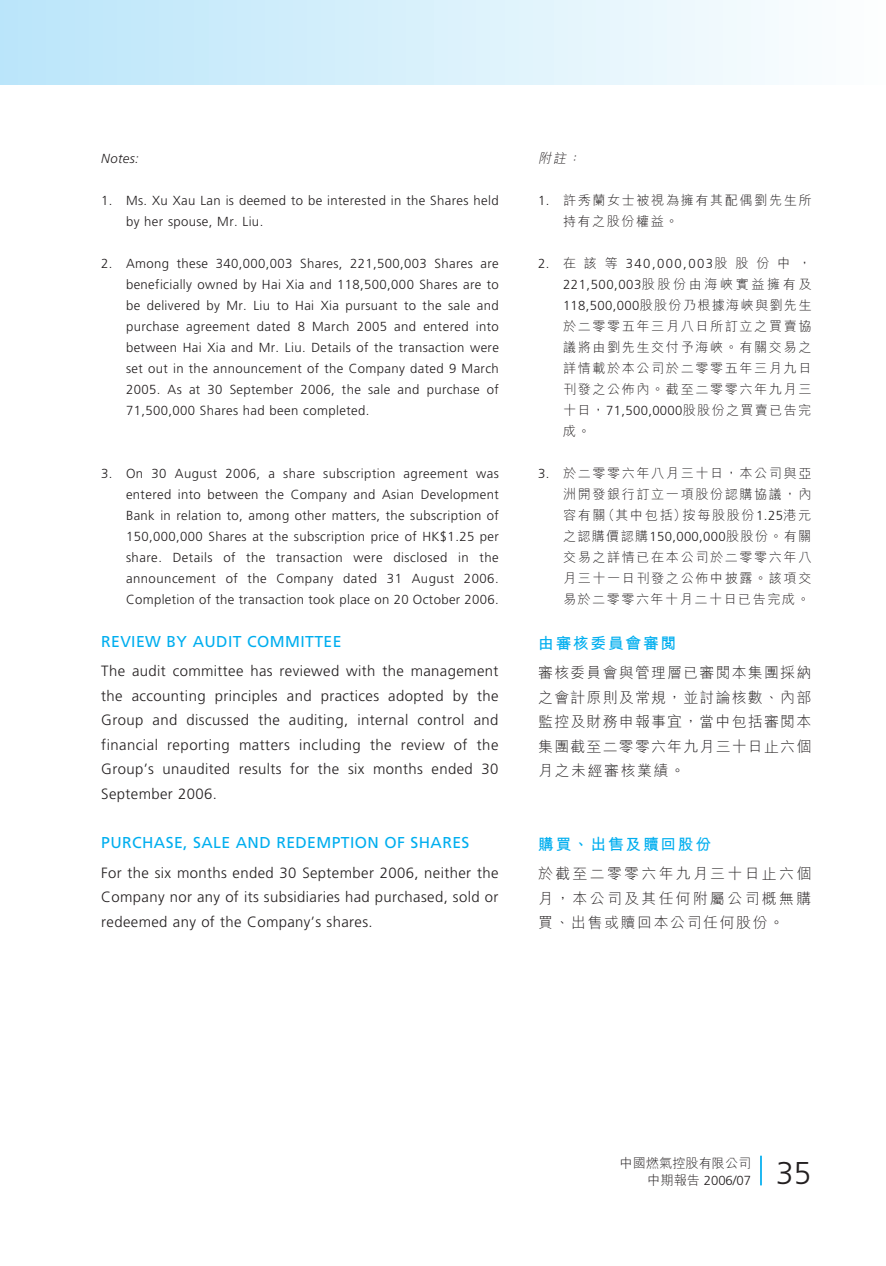
<style>
.page{position:relative;width:886px;height:1266px;background:#fff}
.page>*{position:absolute;margin:0;border:0;box-sizing:border-box;transform-origin:0 0}
.t1{font:300 31.5px "Frutiger";color:#231f20}
.t2{font:15.75px "Frutiger";letter-spacing:.025em;color:#00aeef}
.t3{font:700 15.75px "M Hei";letter-spacing:.11em;color:#00aeef}
.t4{font:300 14.88px/24.5px "Frutiger";letter-spacing:.025em;color:#231f20;text-align:justify}
.t5{font:300 14.88px/24.5px "M Hei";letter-spacing:.11em;color:#231f20;text-align:justify}
.t6{font:300 13.12px/21px "Frutiger";letter-spacing:.03em;color:#231f20;text-align:justify}
.t7{font:300 13.12px/21px "M Hei";letter-spacing:.12em;color:#231f20;text-align:justify}
.t8{font:300 13.12px/21px "Frutiger";letter-spacing:.075em;color:#231f20;text-align:right}
.t9{font:300 13.12px "M Hei";color:#231f20}
.t10{font:italic 300 13.12px "Frutiger";letter-spacing:.03em;color:#231f20}
.t11{font:italic 300 13.12px "M Hei";color:#231f20}
.s1{font-family:"Frutiger"}
.s2{font-family:"M Hei"}
</style>
<div class="page">
<div style="left:0;top:0;width:885px;height:85px;background:linear-gradient(to right,#b9e5f9,#fdfefe)"></div>
<hr style="left:759px;top:1155px;width:2px;height:30px;background:#00aeef">
<p class="t10" style="left:101px;top:153px;width:39px">Notes:</p>
<p class="t6" style="left:126px;top:191px;width:374px;text-indent:-25px">1. Ms. Xu Xau Lan is deemed to be interested in the Shares held by her spouse, Mr. Liu.</p>
<p class="t6" style="left:126px;top:254px;width:374px;text-indent:-25px">2. Among these 340,000,003 Shares, 221,500,003 Shares are beneficially owned by Hai Xia and 118,500,000 Shares are to be delivered by Mr. Liu to Hai Xia pursuant to the sale and purchase agreement dated 8 March 2005 and entered into between Hai Xia and Mr. Liu. Details of the transaction were set out in the announcement of the Company dated 9 March 2005. As at 30 September 2006, the sale and purchase of 71,500,000 Shares had been completed.</p>
<p class="t6" style="left:126px;top:464px;width:374px;text-indent:-25px">3. On 30 August 2006, a share subscription agreement was entered into between the Company and Asian Development Bank in relation to, among other matters, the subscription of 150,000,000 Shares at the subscription price of HK$1.25 per share. Details of the transaction were disclosed in the announcement of the Company dated 31 August 2006.<br>Completion of the transaction took place on 20 October 2006.</p>
<p class="t2" style="left:101px;top:635px;width:242px">REVIEW BY AUDIT COMMITTEE</p>
<p class="t4" style="left:101px;top:660px;width:398px">The audit committee has reviewed with the management the accounting principles and practices adopted by the Group and discussed the auditing, internal control and financial reporting matters including the review of the Group’s unaudited results for the six months ended 30<br>September 2006.</p>
<p class="t2" style="left:101px;top:836px;width:369px">PURCHASE, SALE AND REDEMPTION OF SHARES</p>
<p class="t4" style="left:101px;top:861px;width:398px">For the six months ended 30 September 2006, neither the Company nor any of its subsidiaries had purchased, sold or redeemed any of the Company’s shares.</p>
<p class="t11" style="left:538px;top:153px;width:46px">附註：</p>
<p class="t7" style="left:562px;top:191px;width:250px;text-indent:-25px"><span class="s1">1.</span> 許秀蘭女士被視為擁有其配偶劉先生所持有之股份權益。</p>
<p class="t8" style="left:538px;top:254px;width:275px">2. <span class="s2">在該等</span> 340,000,003<span class="s2">股股份中，<br></span>221,500,003<span class="s2">股股份由海峽實益擁有及</span></p>
<p class="t7" style="left:562px;top:296px;width:250px"><span class="s1">118,500,000</span>股股份乃根據海峽與劉先生於二零零五年三月八日所訂立之買賣協議將由劉先生交付予海峽。有關交易之詳情載於本公司於二零零五年三月九日刊發之公佈內。截至二零零六年九月三十日，<span class="s1">71,500,0000</span>股股份之買賣已告完成。</p>
<p class="t7" style="left:562px;top:464px;width:250px;text-indent:-25px"><span class="s1">3.</span> 於二零零六年八月三十日，本公司與亞洲開發銀行訂立一項股份認購協議，內容有關（其中包括）按每股股份<span class="s1">1.25</span>港元之認購價認購<span class="s1">150,000,000</span>股股份。有關交易之詳情已在本公司於二零零六年八月三十一日刊發之公佈中披露。該項交易於二零零六年十月二十日已告完成。</p>
<p class="t3" style="left:538px;top:637px;width:139px">由審核委員會審閱</p>
<p class="t5" style="left:538px;top:662px;width:274px">審核委員會與管理層已審閱本集團採納之會計原則及常規，並討論核數、內部監控及財務申報事宜，當中包括審閱本集團截至二零零六年九月三十日止六個月之未經審核業績。</p>
<p class="t3" style="left:538px;top:838px;width:174px">購買、出售及贖回股份</p>
<p class="t5" style="left:538px;top:863px;width:274px">於截至二零零六年九月三十日止六個月，本公司及其任何附屬公司概無購買、出售或贖回本公司任何股份。</p>
<p class="t9" style="left:619px;top:1157px;width:133px">中國燃氣控股有限公司</p>
<p class="t6" style="left:647px;top:1171px;width:105px"><span class="s2">中期報告</span> 2006/07</p>
<h1 class="t1" style="left:776px;top:1159px;width:37px">35</h1>
</div>
